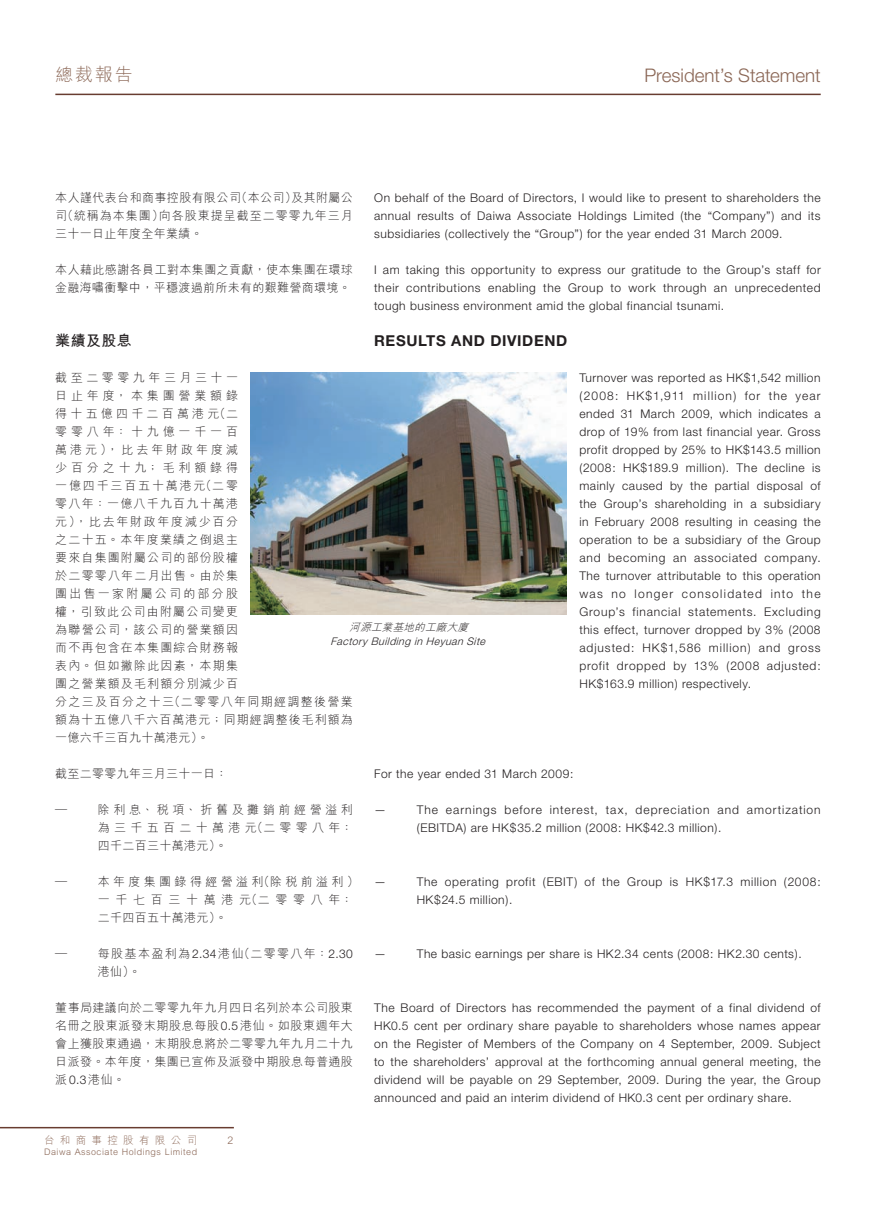
<style>
.page{position:relative;width:893px;height:1212px;background:#fff}
.page>*{position:absolute;margin:0;border:0;box-sizing:border-box;transform-origin:0 0}
.t1{font:300 18.75px "Helvetica Neue";color:#8b6756}
.t2{font:18px "M Hei HK Light E Ten B5 H";color:#8b6756}
.t3{font:700 15px "Helvetica Neue";letter-spacing:.04em;color:#231f20}
.t4{font:15px "M Hei HK Bold E Ten B5 H";letter-spacing:.03em;color:#231f20}
.t5{font:300 12px/18px "Helvetica Neue";letter-spacing:.045em;color:#231f20;text-align:justify}
.t6{font:12px/18px "M Hei HK Light E Ten B5 H";letter-spacing:.1em;color:#231f20;text-align:justify}
.t7{font:300 12px/18px "Helvetica Neue";letter-spacing:.07em;color:#231f20}
.t8{font:12px/18px "M Hei HK Light E Ten B5 H";letter-spacing:.035em;color:#231f20}
.t9{font:12px/18px "M Hei HK Light E Ten B5 H";letter-spacing:.28em;color:#231f20}
.t10{font:12px "M Hei HK Light E Ten B5 H";letter-spacing:.03em;color:#231f20}
.t11{font:italic 300 10.5px "Helvetica Neue";color:#231f20}
.t12{font:10.5px "M Hei HK Light E Ten B5 H";letter-spacing:.51em;color:#8b6756}
.t13{font:italic 10.5px "M Hei HK Light E Ten B5 H";color:#231f20}
.t14{font:9px "M Hei HK Light E Ten B5 H";letter-spacing:.05em;color:#8b6756}
.s1{font-family:"Helvetica Neue";font-weight:300}
</style>
<div class="page">
<hr style="left:0;top:1127px;width:234px;height:1px;background:#683c30">
<hr style="left:55px;top:94px;width:766px;height:1px;background:#683c30">
<img style="left:251px;top:372px;width:316px;height:242px">
<h2 class="t2" style="left:55px;top:67px;width:79px">總裁報告</h2>
<h1 class="t1" style="left:644px;top:69px;width:178px">President’s Statement</h1>
<p class="t6" style="left:55px;top:190px;width:299px">本人謹代表台和商事控股有限公司（本公司）及其附屬公司（統稱為本集團）向各股東提呈截至二零零九年三月三十一日止年度全年業績。</p>
<p class="t8" style="left:55px;top:262px;width:299px">本人藉此感謝各員工對本集團之貢獻，使本集團在環球金融海嘯衝擊中，平穩渡過前所未有的艱難營商環境。</p>
<p class="t5" style="left:374px;top:189px;width:448px">On behalf of the Board of Directors, I would like to present to shareholders the annual results of Daiwa Associate Holdings Limited (the “Company”) and its subsidiaries (collectively the “Group”) for the year ended 31 March 2009.</p>
<p class="t5" style="left:374px;top:261px;width:448px">I am taking this opportunity to express our gratitude to the Group’s staff for their contributions enabling the Group to work through an unprecedented tough business environment amid the global financial tsunami.</p>
<p class="t3" style="left:374px;top:335px;width:195px">RESULTS AND DIVIDEND</p>
<p class="t5" style="left:579px;top:369px;width:243px">Turnover was reported as HK$1,542 million (2008: HK$1,911 million) for the year ended 31 March 2009, which indicates a drop of 19% from last financial year. Gross profit dropped by 25% to HK$143.5 million (2008: HK$189.9 million). The decline is mainly caused by the partial disposal of the Group’s shareholding in a subsidiary in February 2008 resulting in ceasing the operation to be a subsidiary of the Group and becoming an associated company.<br>The turnover attributable to this operation was no longer consolidated into the Group’s financial statements. Excluding this effect, turnover dropped by 3% (2008 adjusted: HK$1,586 million) and gross profit dropped by 13% (2008 adjusted:<br>HK$163.9 million) respectively.</p>
<p class="t4" style="left:55px;top:335px;width:78px">業績及股息</p>
<p class="t6" style="left:55px;top:370px;width:299px;text-align:left">截至二零零九年三月三十一<br>日止年度，本集團營業額錄<br>得十五億四千二百萬港元（二<br>零零八年：十九億一千一百<br>萬港元），比去年財政年度減<br>少百分之十九；毛利額錄得<br>一億四千三百五十萬港元（二零<br>零八年：一億八千九百九十萬港<br>元），比去年財政年度減少百分<br>之二十五。本年度業績之倒退主<br>要來自集團附屬公司的部份股權<br>於二零零八年二月出售。由於集<br>團出售一家附屬公司的部分股<br>權，引致此公司由附屬公司變更<br>為聯營公司，該公司的營業額因<br>而不再包含在本集團綜合財務報<br>表內。但如撇除此因素，本期集<br>團之營業額及毛利額分別減少百<br>分之三及百分之十三（二零零八年同期經調整後營業額為十五億八千六百萬港元；同期經調整後毛利額為一億六千三百九十萬港元）。</p>
<p class="t10" style="left:55px;top:769px;width:174px">截至二零零九年三月三十一日：</p>
<p class="t6" style="left:55px;top:802px;width:13px">—</p>
<p class="t6" style="left:98px;top:802px;width:257px">除利息、稅項、折舊及攤銷前經營溢利為三千五百二十萬港元（二零零八年：四千二百三十萬港元）。</p>
<p class="t6" style="left:55px;top:874px;width:13px">—</p>
<p class="t9" style="left:98px;top:874px;width:263px">本年度集團錄得經營溢利（除稅前溢利）一千七百三十萬港元（二零零八年：二千四百五十萬港元）。</p>
<p class="t6" style="left:55px;top:946px;width:13px">—</p>
<p class="t6" style="left:98px;top:946px;width:257px">每股基本盈利為<span class="s1">2.34</span>港仙（二零零八年：<span class="s1">2.30</span>港仙）。</p>
<p class="t6" style="left:55px;top:1000px;width:299px">董事局建議向於二零零九年九月四日名列於本公司股東名冊之股東派發末期股息每股<span class="s1">0.5</span>港仙。如股東週年大會上獲股東通過，末期股息將於二零零九年九月二十九日派發。本年度，集團已宣佈及派發中期股息每普通股派<span class="s1">0.3</span>港仙。</p>
<p class="t13" style="left:350px;top:623px;width:123px">河源工業基地的工廠大廈</p>
<p class="t11" style="left:331px;top:637px;width:158px">Factory Building in Heyuan Site</p>
<p class="t5" style="left:374px;top:765px;width:201px">For the year ended 31 March 2009:</p>
<p class="t5" style="left:374px;top:801px;width:13px">—</p>
<p class="t7" style="left:417px;top:801px;width:405px">The earnings before interest, tax, depreciation and amortization (EBITDA) are HK$35.2 million (2008: HK$42.3 million).</p>
<p class="t5" style="left:374px;top:873px;width:13px">—</p>
<p class="t5" style="left:417px;top:873px;width:405px">The operating profit (EBIT) of the Group is HK$17.3 million (2008:<br>HK$24.5 million).</p>
<p class="t5" style="left:374px;top:945px;width:13px">—</p>
<p class="t5" style="left:417px;top:945px;width:386px">The basic earnings per share is HK2.34 cents (2008: HK2.30 cents).</p>
<p class="t5" style="left:374px;top:999px;width:448px">The Board of Directors has recommended the payment of a final dividend of HK0.5 cent per ordinary share payable to shareholders whose names appear on the Register of Members of the Company on 4 September, 2009. Subject to the shareholders’ approval at the forthcoming annual general meeting, the dividend will be payable on 29 September, 2009. During the year, the Group announced and paid an interim dividend of HK0.3 cent per ordinary share.</p>
<p class="t12" style="left:44px;top:1136px;width:155px">台和商事控股有限公司</p>
<p class="t14" style="left:44px;top:1148px;width:155px">Daiwa Associate Holdings Limited</p>
<p class="t12" style="left:227px;top:1136px;width:7px">2</p>
</div>
